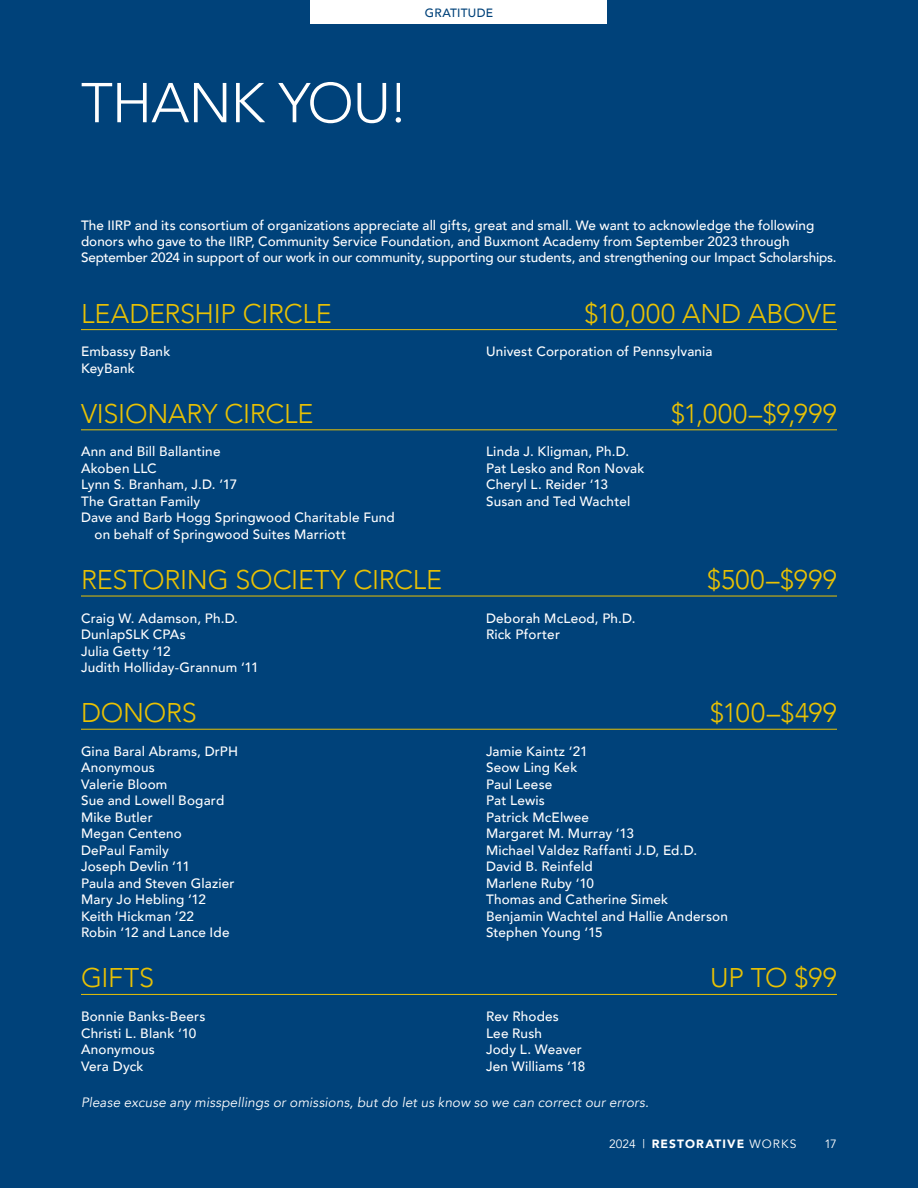
<style>
.page{position:relative;width:918px;height:1188px;background:#00427a}
.page>*{position:absolute;margin:0;border:0;box-sizing:border-box;transform-origin:0 0}
.t1{font:300 55.5px "Avenir";letter-spacing:-.015em;color:#fff}
.t2{font:300 27px "Avenir";letter-spacing:-.01em;color:#e9c103}
.t3{font:500 13.5px/16.5px "Avenir";letter-spacing:.01em;color:#fff}
.t4{font:italic 13.5px "Avenir";letter-spacing:.01em;color:#fff}
.t5{font:900 12px "Avenir";letter-spacing:.09em;color:#fff}
.t6{font:500 12px "Avenir";letter-spacing:.015em;color:#00427a}
.t7{font:12px "Avenir";color:#fff}
.s1{font-weight:400}
</style>
<div class="page">
<div style="left:310px;top:0;width:298px;height:24px;background:#fff"></div>
<hr style="left:81px;top:994px;width:756px;height:1px;background:#e9c103">
<hr style="left:81px;top:729px;width:756px;height:1px;background:#e9c103">
<hr style="left:81px;top:596px;width:756px;height:1px;background:#e9c103">
<hr style="left:81px;top:429px;width:756px;height:1px;background:#e9c103">
<hr style="left:81px;top:329px;width:756px;height:1px;background:#e9c103">
<p class="t6" style="left:425px;top:2px;width:70px">GRATITUDE</p>
<h1 class="t1" style="left:81px;top:70px;width:329px">THANK YOU!</h1>
<p class="t3" style="left:81px;top:216px;width:757px">The IIRP and its consortium of organizations appreciate all gifts, great and small. We want to acknowledge the following donors who gave to the IIRP, Community Service Foundation, and Buxmont Academy from September 2023 through<br>September 2024 in support of our work in our community, supporting our students, and strengthening our Impact Scholarships.</p>
<h2 class="t2" style="left:81px;top:297px;width:252px">LEADERSHIP CIRCLE</h2>
<h2 class="t2" style="left:585px;top:297px;width:254px">$10,000 AND ABOVE</h2>
<p class="t3" style="left:81px;top:343px;width:91px">Embassy Bank<br>KeyBank</p>
<p class="t3" style="left:486px;top:343px;width:228px">Univest Corporation of Pennsylvania</p>
<h2 class="t2" style="left:81px;top:397px;width:234px">VISIONARY CIRCLE</h2>
<h2 class="t2" style="left:671px;top:397px;width:167px">$1,000–$9,999</h2>
<p class="t3" style="left:81px;top:443px;width:141px">Ann and Bill Ballantine</p>
<p class="t3" style="left:81px;top:459px;width:77px">Akoben LLC</p>
<p class="t3" style="left:81px;top:476px;width:158px">Lynn S. Branham, J.D. ’17</p>
<p class="t3" style="left:81px;top:492px;width:121px">The Grattan Family</p>
<p class="t3" style="left:81px;top:509px;width:315px">Dave and Barb Hogg Springwood Charitable Fund</p>
<p class="t3" style="left:94px;top:525px;width:253px">on behalf of Springwood Suites Marriott</p>
<p class="t3" style="left:486px;top:443px;width:160px">Linda J. Kligman, Ph.D.<br>Pat Lesko and Ron Novak<br>Cheryl L. Reider ‘13<br>Susan and Ted Wachtel</p>
<h2 class="t2" style="left:81px;top:564px;width:363px">RESTORING SOCIETY CIRCLE</h2>
<h2 class="t2" style="left:707px;top:564px;width:131px">$500–$999</h2>
<p class="t3" style="left:81px;top:609px;width:179px">Craig W. Adamson, Ph.D.<br>DunlapSLK CPAs<br>Julia Getty ‘12<br>Judith Holliday-Grannum ‘11</p>
<p class="t3" style="left:486px;top:609px;width:151px">Deborah McLeod, Ph.D.<br>Rick Pforter</p>
<h2 class="t2" style="left:81px;top:697px;width:117px">DONORS</h2>
<h2 class="t2" style="left:710px;top:697px;width:128px">$100–$499</h2>
<p class="t3" style="left:81px;top:742px;width:159px">Gina Baral Abrams, DrPH<br>Anonymous<br>Valerie Bloom<br>Sue and Lowell Bogard<br>Mike Butler<br>Megan Centeno<br>DePaul Family<br>Joseph Devlin ‘11<br>Paula and Steven Glazier<br>Mary Jo Hebling ‘12<br>Keith Hickman ‘22<br>Robin ‘12 and Lance Ide</p>
<p class="t3" style="left:486px;top:742px;width:244px">Jamie Kaintz ‘21<br>Seow Ling Kek<br>Paul Leese<br>Pat Lewis<br>Patrick McElwee<br>Margaret M. Murray ‘13<br>Michael Valdez Raffanti J.D, Ed.D.<br>David B. Reinfeld<br>Marlene Ruby ‘10<br>Thomas and Catherine Simek<br>Benjamin Wachtel and Hallie Anderson<br>Stephen Young ‘15</p>
<h2 class="t2" style="left:81px;top:962px;width:75px">GIFTS</h2>
<h2 class="t2" style="left:710px;top:962px;width:128px">UP TO $99</h2>
<p class="t3" style="left:81px;top:1007px;width:126px">Bonnie Banks-Beers<br>Christi L. Blank ‘10<br>Anonymous<br>Vera Dyck</p>
<p class="t3" style="left:486px;top:1007px;width:101px">Rev Rhodes<br>Lee Rush<br>Jody L. Weaver<br>Jen Williams ‘18</p>
<p class="t4" style="left:81px;top:1094px;width:569px">Please excuse any misspellings or omissions, but do let us know so we can correct our errors.</p>
<p class="t5" style="left:609px;top:1133px;width:189px"><span class="s1">2024 |</span> RESTORATIVE <span class="s1">WORKS</span></p>
<p class="t7" style="left:824px;top:1136px;width:14px">17</p>
</div>
